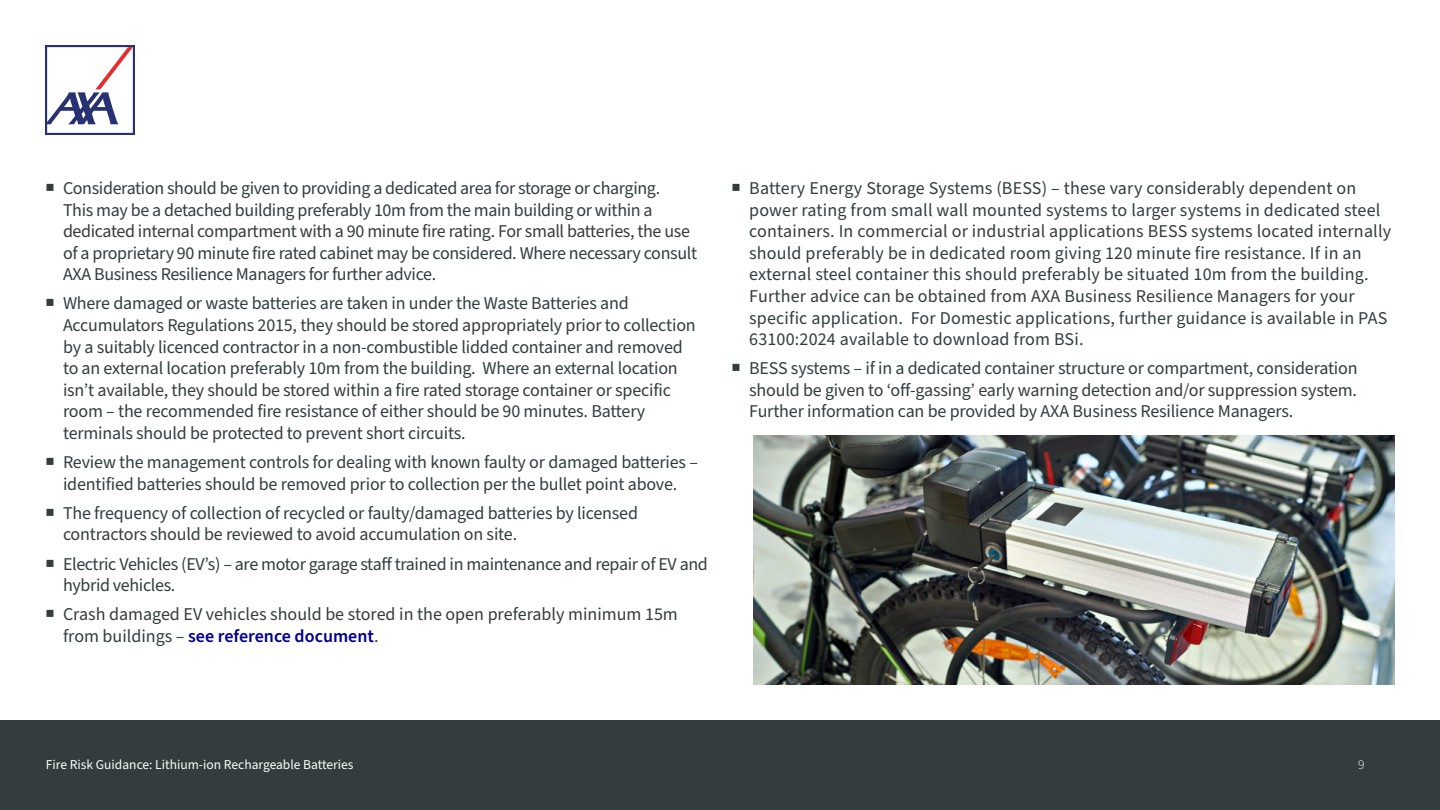
<style>
.page{position:relative;width:1440px;height:810px;background:#fff}
.page>*{position:absolute;margin:0;border:0;box-sizing:border-box;transform-origin:0 0}
.t1{font:18px/21.6px "Source Sans Pro";letter-spacing:-.01em;color:#343c3d}
.t2{font:18px/21.6px "Source Sans Pro";letter-spacing:.01em;color:#343c3d}
.t3{font:13.5px "Source Sans Pro";color:#fff}
.t4{font:300 13.5px "Source Sans Pro";color:#fff}
.s1{font-weight:600;color:#00008f}
</style>
<div class="page">
<div style="left:0;top:720px;width:1440px;height:90px;background:#343c3d"></div>
<img style="left:754px;top:435px;width:641px;height:249px">
<svg style="left:45px;top:45px;width:90px;height:90px"></svg>
<p class="t1" style="left:63px;top:178px;width:636px;text-indent:-18px">○ Consideration should be given to providing a dedicated area for storage or charging.<br>This may be a detached building preferably 10m from the main building or within a dedicated internal compartment with a 90 minute fire rating. For small batteries, the use of a proprietary 90 minute fire rated cabinet may be considered. Where necessary consult AXA Business Resilience Managers for further advice.</p>
<p class="t1" style="left:63px;top:293px;width:634px;text-indent:-18px">○ Where damaged or waste batteries are taken in under the Waste Batteries and Accumulators Regulations 2015, they should be stored appropriately prior to collection by a suitably licenced contractor in a non-combustible lidded container and removed to an external location preferably 10m from the building. Where an external location isn’t available, they should be stored within a fire rated storage container or specific room – the recommended fire resistance of either should be 90 minutes. Battery terminals should be protected to prevent short circuits.</p>
<p class="t1" style="left:45px;top:452px;width:655px;text-align:center">○ Review the management controls for dealing with known faulty or damaged batteries – identified batteries should be removed prior to collection per the bullet point above.</p>
<p class="t1" style="left:63px;top:503px;width:577px;text-indent:-18px">○ The frequency of collection of recycled or faulty/damaged batteries by licensed contractors should be reviewed to avoid accumulation on site.</p>
<p class="t1" style="left:63px;top:553px;width:646px;text-indent:-18px">○ Electric Vehicles (EV’s) – are motor garage staff trained in maintenance and repair of EV and hybrid vehicles.</p>
<p class="t1" style="left:63px;top:604px;width:616px;text-indent:-18px">○ Crash damaged EV vehicles should be stored in the open preferably minimum 15m from buildings – <span class="s1">see reference document</span>.</p>
<p class="t2" style="left:749px;top:178px;width:643px;text-indent:-18px">○ Battery Energy Storage Systems (BESS) – these vary considerably dependent on power rating from small wall mounted systems to larger systems in dedicated steel containers. In commercial or industrial applications BESS systems located internally should preferably be in dedicated room giving 120 minute fire resistance. If in an external steel container this should preferably be situated 10m from the building.<br>Further advice can be obtained from AXA Business Resilience Managers for your specific application. For Domestic applications, further guidance is available in PAS 63100:2024 available to download from BSi.</p>
<p class="t1" style="left:749px;top:358px;width:610px;text-align:justify;text-indent:-18px">○ BESS systems – if in a dedicated container structure or compartment, consideration should be given to ‘off-gassing’ early warning detection and/or suppression system.<br>Further information can be provided by AXA Business Resilience Managers.</p>
<p class="t3" style="left:46px;top:756px;width:309px">Fire Risk Guidance: Lithium-ion Rechargeable Batteries</p>
<p class="t4" style="left:1358px;top:756px;width:8px">9</p>
</div>
